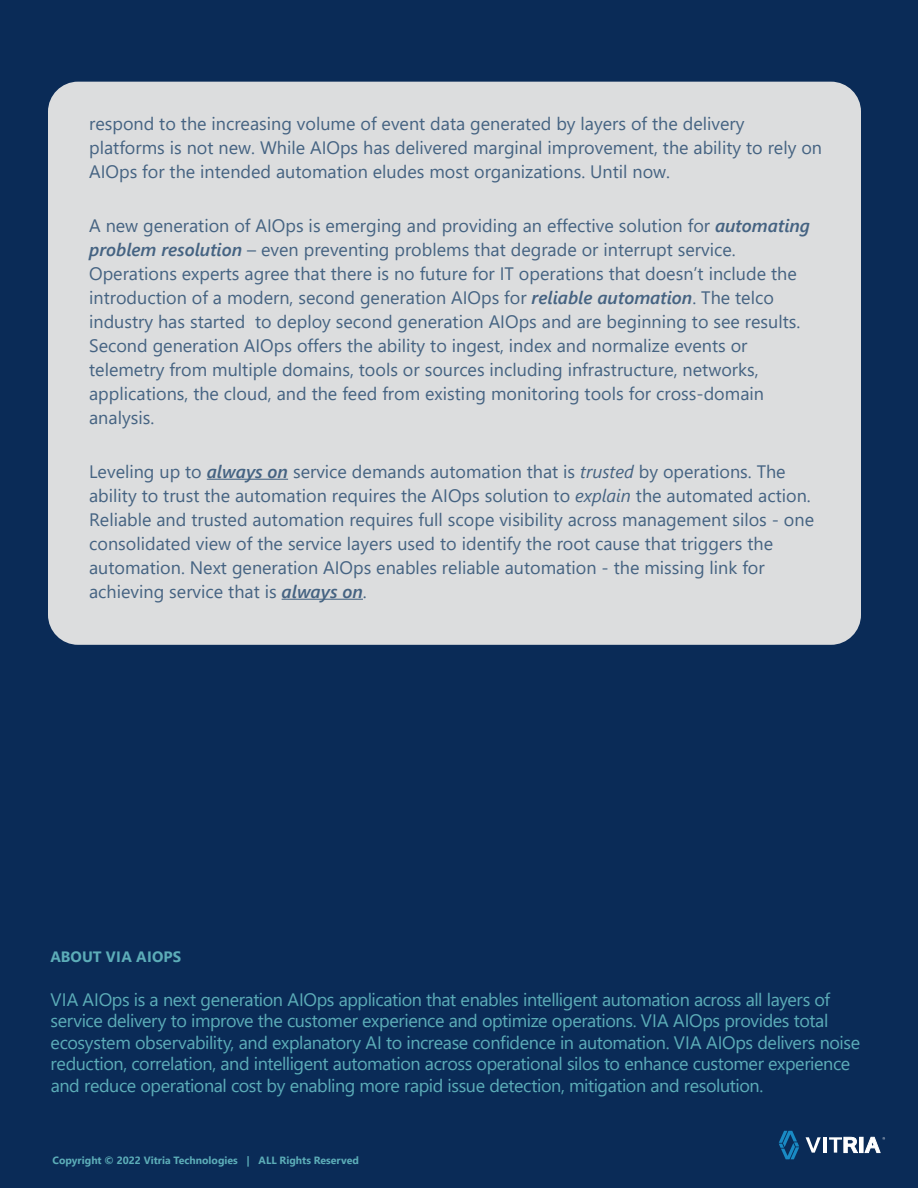
<style>
.page{position:relative;width:918px;height:1188px;background:#0a2b57}
.page>*{position:absolute;margin:0;border:0;box-sizing:border-box;transform-origin:0 0}
.t1{font:18px/24px "Segoe UI";color:#456382}
.t2{font:18px/21.6px "Segoe UI";letter-spacing:-.025em;color:#5cadb8}
.t3{font:700 15px "Segoe UI";letter-spacing:.005em;color:#5cadb8}
.t4{font:700 10.5px "Segoe UI";color:#5cadb8}
.s1{font-weight:600;font-style:italic}
.s2{font-style:italic}
</style>
<div class="page">
<div style="left:48px;top:82px;width:813px;height:563px;background:#dcddde;border-radius:30px"></div>
<hr style="left:207px;top:479px;width:81px;height:1px;background:#456382">
<hr style="left:282px;top:599px;width:81px;height:1px;background:#456382">
<div style="left:860px;top:1137px;width:3px;height:16px;border:1px solid #fff"></div>
<svg style="left:779px;top:1131px;width:20px;height:28px"></svg>
<svg style="left:865px;top:1137px;width:20px;height:16px"></svg>
<svg style="left:806px;top:1137px;width:15px;height:16px"></svg>
<hr style="left:823px;top:1137px;width:4px;height:16px;background:#fff">
<svg style="left:829px;top:1137px;width:29px;height:16px"></svg>
<p class="t1" style="left:89px;top:110px;width:734px">respond to the increasing volume of event data generated by layers of the delivery platforms is not new. While AIOps has delivered marginal improvement, the ability to rely on<br>AIOps for the intended automation eludes most organizations. Until now.</p>
<p class="t1" style="left:89px;top:212px;width:723px">A new generation of AIOps is emerging and providing an effective solution for <span class="s1">automating problem resolution</span> – even preventing problems that degrade or interrupt service.<br>Operations experts agree that there is no future for IT operations that doesn’t include the introduction of a modern, second generation AIOps for <span class="s1">reliable automation</span>. The telco industry has started to deploy second generation AIOps and are beginning to see results.<br>Second generation AIOps offers the ability to ingest, index and normalize events or telemetry from multiple domains, tools or sources including infrastructure, networks, applications, the cloud, and the feed from existing monitoring tools for cross-domain analysis.</p>
<p class="t1" style="left:89px;top:458px;width:726px">Leveling up to <span class="s1">always on</span> service demands automation that is <span class="s2">trusted</span> by operations. The ability to trust the automation requires the AIOps solution to <span class="s2">explain</span> the automated action.<br>Reliable and trusted automation requires full scope visibility across management silos - one consolidated view of the service layers used to identify the root cause that triggers the automation. Next generation AIOps enables reliable automation - the missing link for achieving service that is <span class="s1">always on</span>.</p>
<p class="t3" style="left:50px;top:943px;width:132px">ABOUT VIA AIOPS</p>
<p class="t2" style="left:50px;top:987px;width:811px">VIA AIOps is a next generation AIOps application that enables intelligent automation across all layers of service delivery to improve the customer experience and optimize operations. VIA AIOps provides total ecosystem observability, and explanatory AI to increase confidence in automation. VIA AIOps delivers noise reduction, correlation, and intelligent automation across operational silos to enhance customer experience and reduce operational cost by enabling more rapid issue detection, mitigation and resolution.</p>
<p class="t4" style="left:52px;top:1151px;width:308px">Copyright © 2022 Vitria Technologies | ALL Rights Reserved</p>
</div>
